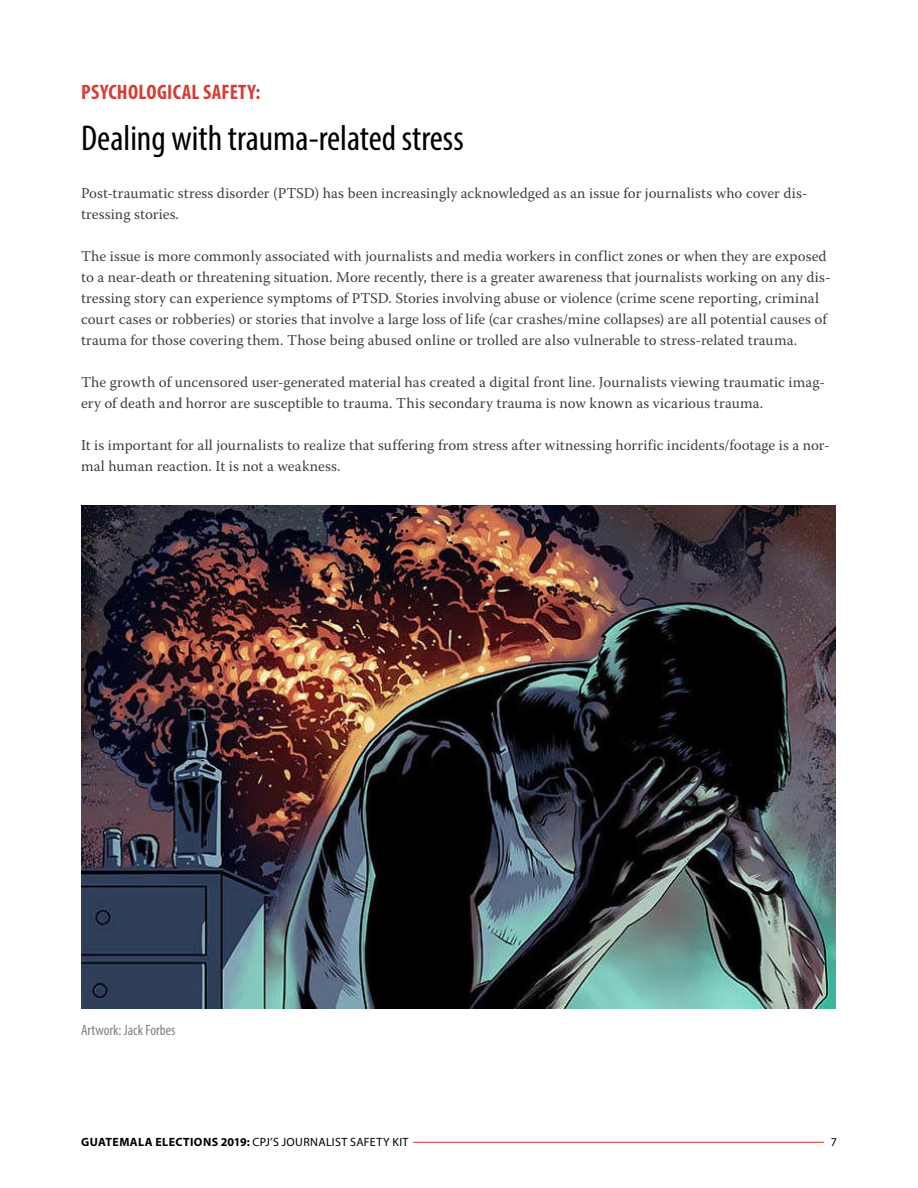
<style>
.page{position:relative;width:918px;height:1188px;background:#fff}
.page>*{position:absolute;margin:0;border:0;box-sizing:border-box;transform-origin:0 0}
.t1{font:condensed 36px "Myriad Pro";color:#000}
.t2{font:700 condensed 21px "Myriad Pro";letter-spacing:.015em;color:#d53e36}
.t3{font:15px/21px "Warnock Pro";letter-spacing:.005em;color:#414042}
.t4{font:condensed 15px "Myriad Pro";color:#808285}
.t5{font:12px "Myriad Pro";letter-spacing:.025em;color:#000}
.s1{font-weight:700}
</style>
<div class="page">
<hr style="left:413px;top:1142px;width:411px;height:1px;background:#d43126">
<img style="left:81px;top:506px;width:754px;height:502px">
<h2 class="t2" style="left:81px;top:79px;width:181px">PSYCHOLOGICAL SAFETY:</h2>
<h1 class="t1" style="left:81px;top:116px;width:384px">Dealing with trauma-related stress</h1>
<p class="t3" style="left:81px;top:182px;width:728px">Post-traumatic stress disorder (PTSD) has been increasingly acknowledged as an issue for journalists who cover dis&shy;tressing stories.</p>
<p class="t3" style="left:81px;top:245px;width:751px">The issue is more commonly associated with journalists and media workers in conflict zones or when they are exposed to a near-death or threatening situation. More recently, there is a greater awareness that journalists working on any dis&shy;tressing story can experience symptoms of PTSD. Stories involving abuse or violence (crime scene reporting, criminal court cases or robberies) or stories that involve a large loss of life (car crashes/mine collapses) are all potential causes of trauma for those covering them. Those being abused online or trolled are also vulnerable to stress-related trauma.</p>
<p class="t3" style="left:81px;top:371px;width:745px">The growth of uncensored user-generated material has created a digital front line. Journalists viewing traumatic imag&shy;ery of death and horror are susceptible to trauma. This secondary trauma is now known as vicarious trauma.</p>
<p class="t3" style="left:81px;top:434px;width:750px">It is important for all journalists to realize that suffering from stress after witnessing horrific incidents/footage is a nor&shy;mal human reaction. It is not a weakness.</p>
<p class="t4" style="left:81px;top:1021px;width:96px">Artwork: Jack Forbes</p>
<p class="t5" style="left:81px;top:1135px;width:329px"><span class="s1">GUATEMALA ELECTIONS 2019:</span> CPJ’S JOURNALIST SAFETY KIT</p>
<p class="t5" style="left:831px;top:1135px;width:8px">7</p>
</div>
